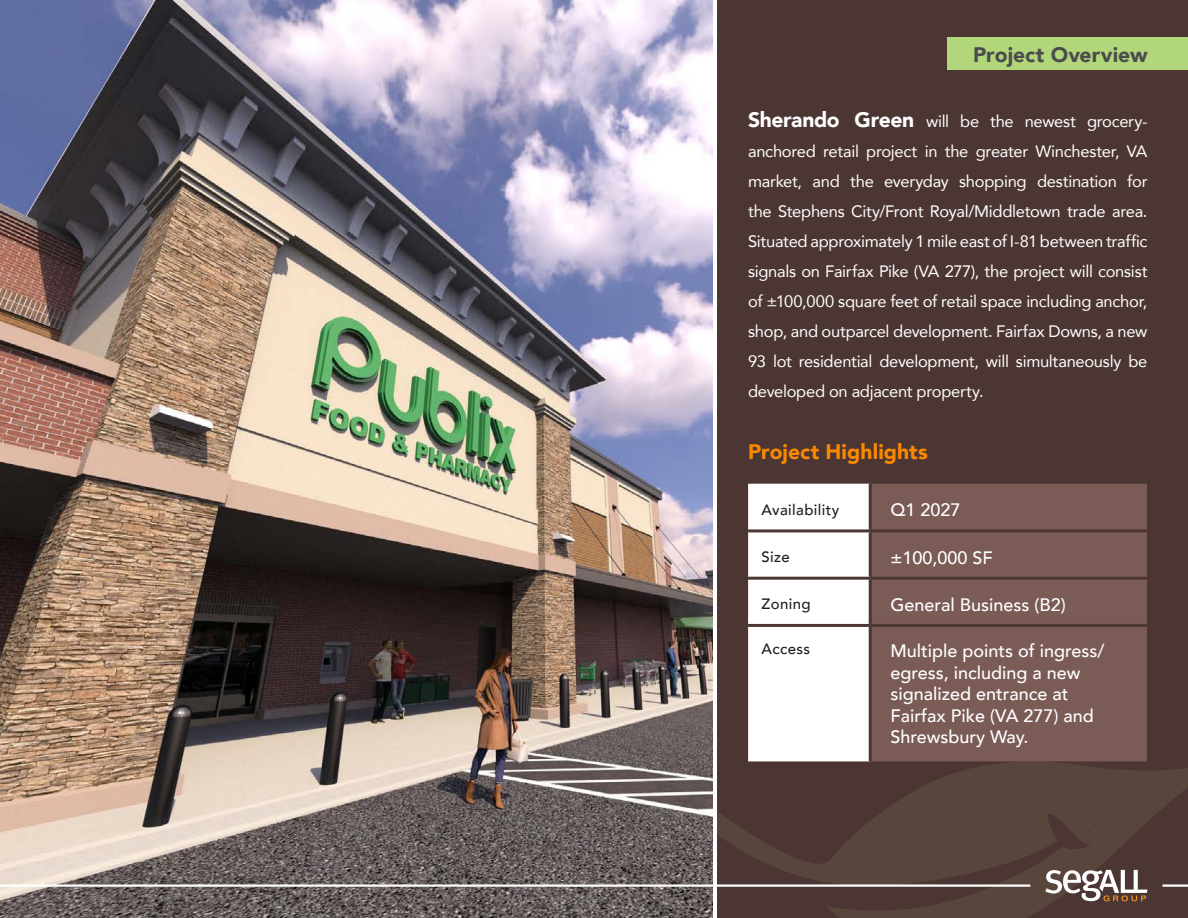
<style>
.page{position:relative;width:1188px;height:918px;background:#fff}
.page>*{position:absolute;margin:0;border:0;box-sizing:border-box;transform-origin:0 0}
.Overview_-_subheadline__orange{font:900 21px "Avenir";letter-spacing:.005em;color:#fa8900}
.Overview_-_description__white{font:900 21px "Avenir";color:#4b4c4d}
.t1{font:500 18px/21.6px "Avenir";color:#fff}
.Overview_-_description__white-2{font:16.5px/30px "Avenir";letter-spacing:-.015em;color:#fff;text-align:justify}
.t2{font:500 15px "Avenir";letter-spacing:.025em;color:#231f20}
.s1{font-weight:900;font-size:21px}
</style>
<div class="page">
<img style="left:0;top:0;width:713px;height:918px">
<div style="left:717px;top:0;width:471px;height:918px;background:#4c3633"></div>
<div style="left:748px;top:484px;width:121px;height:276px;background:#fff"></div>
<div style="left:872px;top:484px;width:275px;height:276px;background:#7a5b56"></div>
<hr style="left:748px;top:529px;width:122px;height:3px;background:#4b3632">
<hr style="left:870px;top:529px;width:277px;height:3px;background:#4b3632">
<hr style="left:748px;top:577px;width:122px;height:3px;background:#4b3632">
<hr style="left:870px;top:577px;width:277px;height:3px;background:#4b3632">
<hr style="left:748px;top:624px;width:122px;height:3px;background:#4b3632">
<hr style="left:870px;top:624px;width:277px;height:3px;background:#4b3632">
<div style="left:948px;top:38px;width:240px;height:32px;background:#b2d67a"></div>
<svg style="left:717px;top:760px;width:471px;height:158px;fill:#56433b"></svg>
<hr style="left:0;top:884px;width:1030px;height:3px;background:#fff">
<hr style="left:1162px;top:884px;width:26px;height:3px;background:#fff">
<svg style="left:1045px;top:870px;width:103px;height:31px"></svg>
<p class="Overview_-_description__white" style="left:973px;top:36px;width:176px">Project Overview</p>
<p class="Overview_-_description__white-2" style="left:748px;top:106px;width:401px"><span class="s1">Sherando Green</span> will be the newest grocery&shy;anchored retail project in the greater Winchester, VA market, and the everyday shopping destination for the Stephens City/Front Royal/Middletown trade area.<br>Situated approximately 1 mile east of I-81 between traffic signals on Fairfax Pike (VA 277), the project will consist of ±100,000 square feet of retail space including anchor, shop, and outparcel development. Fairfax Downs, a new 93 lot residential development, will simultaneously be developed on adjacent property.</p>
<p class="Overview_-_subheadline__orange" style="left:748px;top:433px;width:181px">Project Highlights</p>
<p class="t2" style="left:762px;top:497px;width:79px">Availability</p>
<p class="t1" style="left:890px;top:498px;width:72px">Q1 2027</p>
<p class="t2" style="left:762px;top:544px;width:30px">Size</p>
<p class="t1" style="left:890px;top:546px;width:104px">±100,000 SF</p>
<p class="t2" style="left:762px;top:591px;width:51px">Zoning</p>
<p class="t1" style="left:890px;top:593px;width:177px">General Business (B2)</p>
<p class="t2" style="left:762px;top:636px;width:50px">Access</p>
<p class="t1" style="left:890px;top:639px;width:215px">Multiple points of ingress/ egress, including a new signalized entrance at<br>Fairfax Pike (VA 277) and<br>Shrewsbury Way.</p>
</div>
